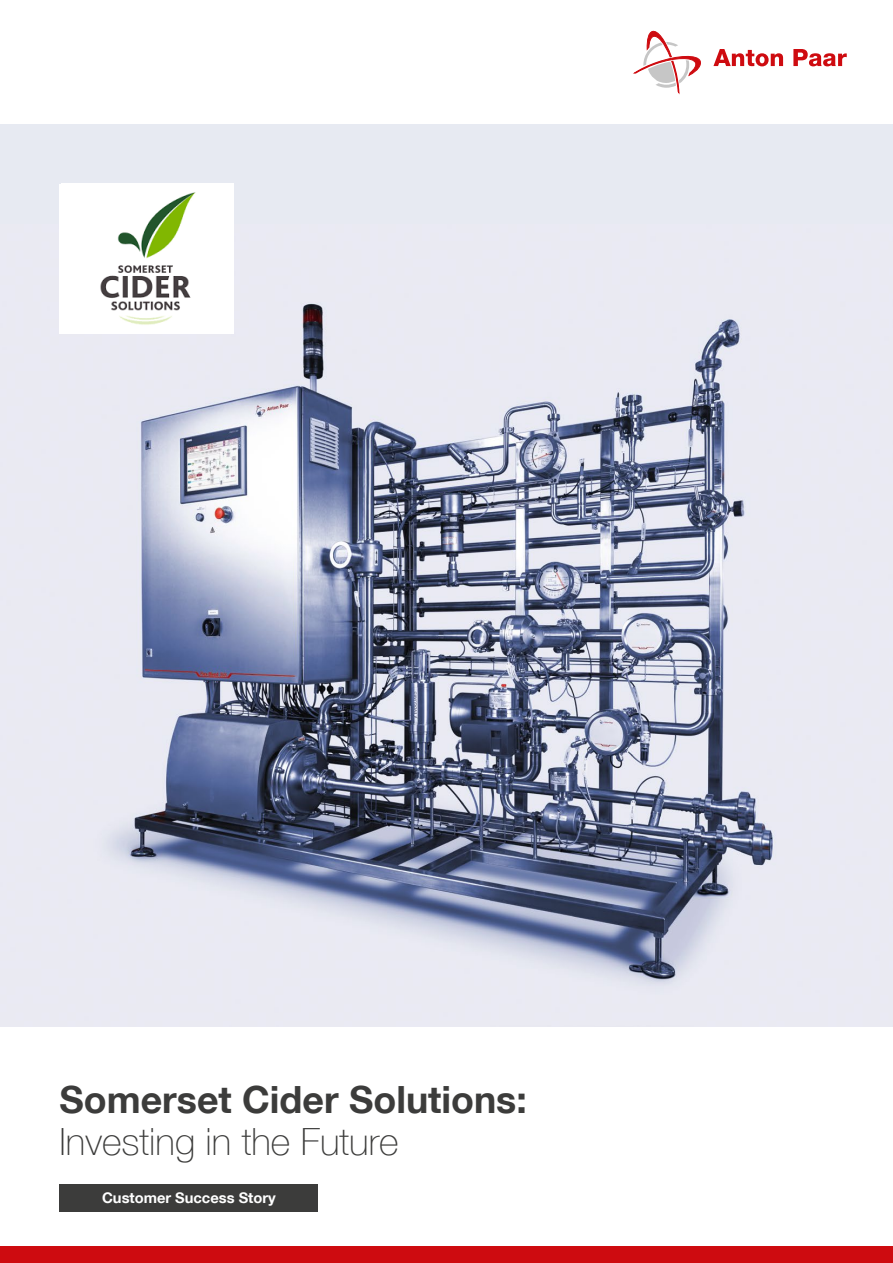
<style>
.page{position:relative;width:893px;height:1263px;background:#fff}
.page>*{position:absolute;margin:0;border:0;box-sizing:border-box;transform-origin:0 0}
.t1{font:700 37.5px "Helvetica Neue LT Com";color:#3c3c3b}
.t2{font:100 37.5px "Helvetica Neue LT Com";color:#3c3c3b}
.t3{font:700 14.7px "Helvetica Neue LT Com";color:#fff}
</style>
<div class="page">
<div style="left:0;top:1246px;width:893px;height:17px;background:#ce0b10"></div>
<div style="left:0;top:124px;width:893px;height:902px;background:#e7eaf2"></div>
<img style="left:59px;top:225px;width:714px;height:759px">
<img style="left:62px;top:184px;width:171px;height:149px">
<div style="left:60px;top:1184px;width:258px;height:28px;background:#3c3c3b"></div>
<svg style="left:634px;top:30px;width:67px;height:63px"></svg>
<svg style="left:713px;top:49px;width:70px;height:17px"></svg>
<svg style="left:793px;top:49px;width:54px;height:17px"></svg>
<p class="t1" style="left:60px;top:1075px;width:469px">Somerset Cider Solutions:</p>
<p class="t2" style="left:60px;top:1119px;width:341px">Investing in the Future</p>
<p class="t3" style="left:102px;top:1189px;width:175px">Customer Success Story</p>
</div>
